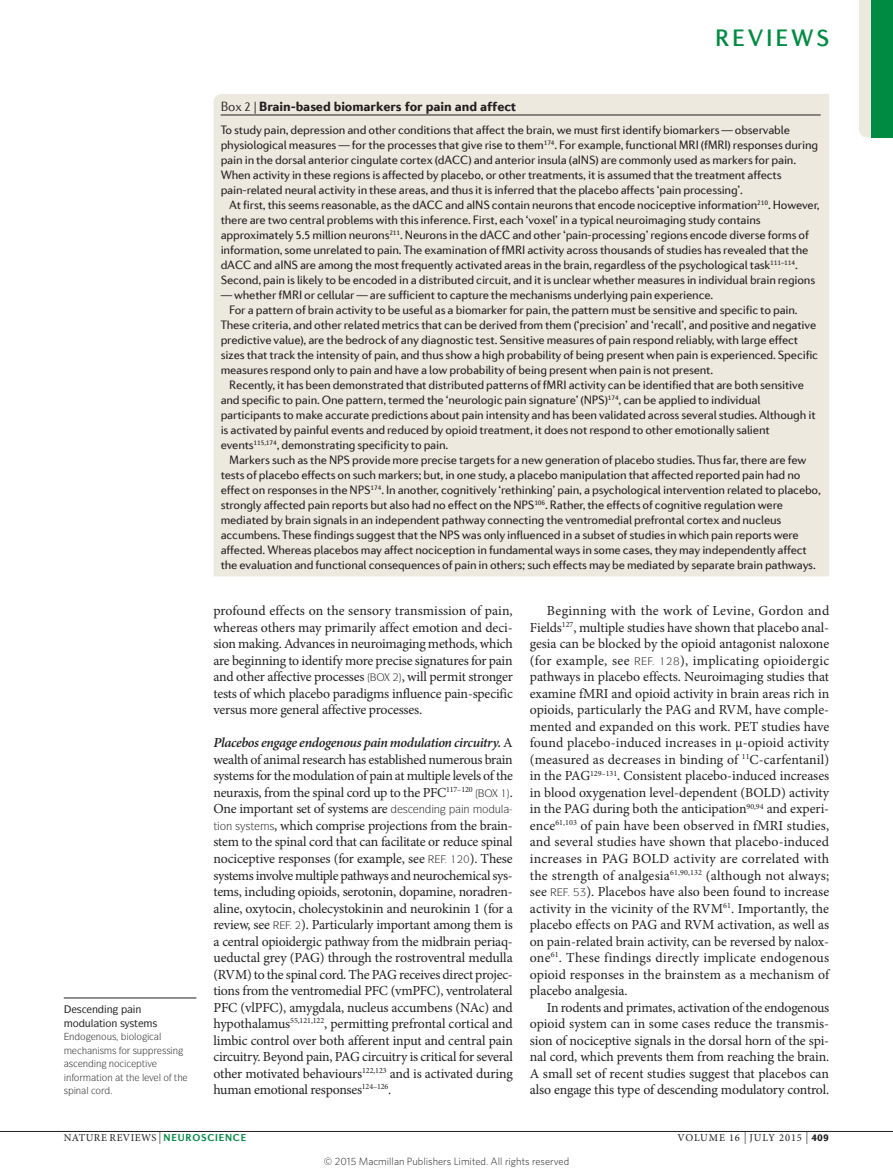
<style>
.page{position:relative;width:893px;height:1174px;background:#fff}
.page>*{position:absolute;margin:0;border:0;box-sizing:border-box;transform-origin:0 0}
.t1{font:500 24px "Diverda Sans Com";letter-spacing:.115em;color:#008b43}
.bodyindent{font:13.8px/16.5px "Minion Pro";letter-spacing:-.01em;color:#231f20;text-align:justify}
.bodyfirst_inline{font:13.8px/16.5px "Minion Pro";letter-spacing:-.015em;color:#231f20;text-align:justify}
.boxtitle{font:900 13.5px "Diverda Sans Com";letter-spacing:-.005em;color:#231f20}
.boxbody{font:12.3px/15px "Diverda Sans Com";letter-spacing:-.015em;color:#231f20}
.boxbody1{font:12.3px/15px "Diverda Sans Com";letter-spacing:-.015em;color:#231f20}
.bodyfirst_inline-2{font:11.25px "ITC Symbol Std";color:#231f20}
.t2{font:300 10.5px "Whitney";color:#231f20}
.t3{font:10.5px "Minion Pro";letter-spacing:.05em;color:#231f20}
.t4{font:10.5px "Minion Pro";letter-spacing:.085em;color:#231f20}
.glossaryheadline1{font:500 10.5px "ITC Symbol Std";color:#231f20}
.glossarybody{font:9.75px "ITC Symbol Std";color:#231f20}
.s1{font-family:"Diverda Sans Com Light 2";font-weight:400}
.s2{font-family:"Diverda Sans Com Regular 2"}
.s3{font-weight:600;font-style:italic}
.s4{font-size:12px}
.s5{font-family:"Diverda Sans Com";font-weight:700;font-size:10.2px;color:#008b43}
.s6{font-family:"Diverda Sans Com";font-weight:900}
</style>
<div class="page">
<hr style="left:0;top:1131px;width:893px;height:1px;background:#231f20">
<hr style="left:64px;top:997px;width:132px;height:1px;background:#231f20">
<div style="left:213px;top:94px;width:616px;height:482px;background:#ede9de"></div>
<hr style="left:221px;top:115px;width:600px;height:1px;background:#231f20">
<svg style="left:859px;top:0;width:13px;height:138px"></svg>
<div style="left:872px;top:0;width:21px;height:138px;background:#008b43"></div>
<h1 class="t1" style="left:715px;top:24px;width:116px">REVIEWS</h1>
<p class="glossaryheadline1" style="left:77px;top:1002px;width:37px">▲■■</p>
<p class="glossaryheadline1" style="left:136px;top:1002px;width:8px">■</p>
<p class="glossaryheadline1" style="left:73px;top:1016px;width:67px">□ ◆● ▼□■ ▲ ▲▼</p>
<p class="glossarybody" style="left:69px;top:1030px;width:49px">■ □ ■□◆▲</p>
<p class="glossarybody" style="left:129px;top:1030px;width:15px">□●□</p>
<p class="glossarybody" style="left:159px;top:1030px;width:4px">●</p>
<p class="glossarybody" style="left:92px;top:1044px;width:52px">■▲ ▲ □ ▲◆</p>
<p class="glossarybody" style="left:162px;top:1044px;width:18px">▲▲■</p>
<p class="glossarybody" style="left:69px;top:1057px;width:52px">▲ ■■ ■□</p>
<p class="glossarybody" style="left:96px;top:1071px;width:34px">▼□■ ▼ ▼</p>
<p class="glossarybody" style="left:142px;top:1071px;width:37px">●❖● □ ▼</p>
<p class="glossarybody" style="left:64px;top:1084px;width:39px">▲■● □</p>
<p class="boxtitle" style="left:221px;top:98px;width:297px"><span class="s1">Box 2 |</span> Brain-based biomarkers for pain and affect</p>
<p class="boxbody1" style="left:221px;top:122px;width:599px">To study pain, depression and other conditions that affect the brain, we must first identify biomarkers — observable physiological measures — for the processes that give rise to them<sup>174</sup>. For example, functional MRI (fMRI) responses during pain in the dorsal anterior cingulate cortex (dACC) and anterior insula (aINS) are commonly used as markers for pain.<br>When activity in these regions is affected by placebo, or other treatments, it is assumed that the treatment affects pain-related neural activity in these areas, and thus it is inferred that the placebo affects ‘pain processing’.</p>
<p class="boxbody" style="left:221px;top:197px;width:600px;text-indent:9px">At first, this seems reasonable, as the dACC and aINS contain neurons that encode nociceptive information<sup>210</sup>. However, there are two central problems with this inference. First, each ‘voxel’ in a typical neuroimaging study contains <span class="s2">approximately 5.5 million neurons</span><sup>211</sup>. Neurons in the dACC and other ‘pain-processing’ regions encode diverse forms of information, some unrelated to pain. The examination of fMRI activity across thousands of studies has revealed that the dACC and aINS are among the most frequently activated areas in the brain, regardless of the psychological task<sup>111–114</sup>.<br>Second, pain is likely to be encoded in a distributed circuit, and it is unclear whether measures in individual brain regions</p>
<p class="boxbody" style="left:221px;top:287px;width:494px">— whether fMRI or cellular — are sufficient to capture the mechanisms underlying pain experience.</p>
<p class="boxbody" style="left:221px;top:302px;width:599px;text-indent:9px">For a pattern of brain activity to be useful as a biomarker for pain, the pattern must be sensitive and specific to pain.<br>These criteria, and other related metrics that can be derived from them (‘precision’ and ‘recall’, and positive and negative predictive value), are the bedrock of any diagnostic test. Sensitive measures of pain respond reliably, with large effect sizes that track the intensity of pain, and thus show a high probability of being present when pain is experienced. Specific measures respond only to pain and have a low probability of being present when pain is not present.</p>
<p class="boxbody" style="left:221px;top:377px;width:596px;text-indent:9px">Recently, it has been demonstrated that distributed patterns of fMRI activity can be identified that are both sensitive and specific to pain. One pattern, termed the ‘neurologic pain signature’ (NPS)<sup>174</sup>, can be applied to individual participants to make accurate predictions about pain intensity and has been validated across several studies. Although it is activated by painful events and reduced by opioid treatment, it does not respond to other emotionally salient events<sup>115,174</sup>, demonstrating specificity to pain.</p>
<p class="boxbody" style="left:221px;top:452px;width:602px;text-indent:9px">Markers such as the NPS provide more precise targets for a new generation of placebo studies. Thus far, there are few tests of placebo effects on such markers; but, in one study, a placebo manipulation that affected reported pain had no effect on responses in the NPS<sup>174</sup>. In another, cognitively ‘rethinking’ pain, a psychological intervention related to placebo, strongly affected pain reports but also had no effect on the NPS<sup>106</sup>. Rather, the effects of cognitive regulation were mediated by brain signals in an independent pathway connecting the ventromedial prefrontal cortex and nucleus accumbens. These findings suggest that the NPS was only influenced in a subset of studies in which pain reports were affected. Whereas placebos may affect nociception in fundamental ways in some cases, they may independently affect the evaluation and functional consequences of pain in others; such effects may be mediated by separate brain pathways.</p>
<p class="bodyindent" style="left:213px;top:603px;width:301px">profound effects on the sensory transmission of pain, whereas others may primarily affect emotion and deci&shy;sion making. Advances in neuroimaging methods, which are beginning to identify more precise signatures for pain and other affective processes</p>
<p class="bodyindent" style="left:213px;top:669px;width:301px;text-indent:188px">, will permit stronger tests of which placebo paradigms influence pain-specific versus more general affective processes.</p>
<p class="bodyfirst_inline" style="left:213px;top:735px;width:301px"><span class="s3">Placebos engage endogenous pain modulation circuitry.</span> A wealth of animal research has established numerous brain systems for the modulation of pain at multiple levels of the neuraxis, from the spinal cord up to the PFC<sup>117–120</sup></p>
<p class="bodyfirst_inline" style="left:510px;top:784px;width:5px">.</p>
<p class="bodyfirst_inline" style="left:213px;top:801px;width:228px">One important set of systems are ▲ ■ ■</p>
<p class="bodyfirst_inline-2" style="left:464px;top:802px;width:42px">■ □ ◆●</p>
<p class="bodyfirst_inline-2" style="left:213px;top:819px;width:42px">▼□■ ▲ ▲▼</p>
<p class="bodyfirst_inline" style="left:213px;top:817px;width:301px;text-indent:56px">▲, which comprise projections from the brain&shy;stem to the spinal cord that can facilitate or reduce spinal nociceptive responses (for example, see</p>
<p class="bodyfirst_inline" style="left:213px;top:850px;width:301px;text-indent:256px">). These systems involve multiple pathways and neurochemical sys&shy;tems, including opioids, serotonin, dopamine, noradren&shy;aline, oxytocin, cholecystokinin and neurokinin 1 (for a review, see</p>
<p class="bodyfirst_inline" style="left:213px;top:916px;width:301px;text-indent:88px">). Particularly important among them is a central opioidergic pathway from the midbrain periaq&shy;ueductal grey (PAG) through the rostroventral medulla (RVM) to the spinal cord. The PAG receives direct projec&shy;tions from the ventromedial PFC (vmPFC), ventrolateral PFC (vlPFC), amygdala, nucleus accumbens (NAc) and hypothalamus<sup>55,121,122</sup>, permitting prefrontal cortical and limbic control over both afferent input and central pain circuitry. Beyond pain, PAG circuitry is critical for several other motivated behaviours<sup>122,123</sup> and is activated during human emotional responses<sup>124–126</sup>.</p>
<p class="bodyindent" style="left:530px;top:603px;width:301px;text-indent:17px">Beginning with the work of Levine, Gordon and Fields<sup>127</sup>, multiple studies have shown that placebo anal&shy;gesia can be blocked by the opioid antagonist naloxone (for example, see</p>
<p class="bodyindent" style="left:530px;top:652px;width:301px;text-indent:150px">), implicating opioidergic pathways in placebo effects. Neuroimaging studies that examine fMRI and opioid activity in brain areas rich in opioids, particularly the PAG and RVM, have comple&shy;mented and expanded on this work. PET studies have found placebo-induced increases in μ‑opioid activity (measured as decreases in binding of <sup>11</sup>C-carfentanil) in the PAG<sup>129–131</sup>. Consistent placebo-induced increases in blood oxygenation level-dependent (BOLD) activity in the PAG during both the anticipation<sup>90,94</sup> and experi&shy;ence<sup>61,103</sup> of pain have been observed in fMRI studies, and several studies have shown that placebo-induced increases in PAG BOLD activity are correlated with the strength of analgesia<sup>61,90,132</sup> (although not always; see</p>
<p class="bodyindent" style="left:530px;top:883px;width:301px;text-indent:50px">✓). Placebos have also been found to increase activity in the vicinity of the RVM<sup>61</sup>. Importantly, the placebo effects on PAG and RVM activation, as well as on pain-related brain activity, can be reversed by nalox&shy;one<sup>61</sup>. These findings directly implicate endogenous opioid responses in the brainstem as a mechanism of placebo analgesia.</p>
<p class="bodyindent" style="left:530px;top:999px;width:301px;text-indent:17px">In rodents and primates, activation of the endogenous opioid system can in some cases reduce the transmis&shy;sion of nociceptive signals in the dorsal horn of the spi&shy;nal cord, which prevents them from reaching the brain.<br>A small set of recent studies suggest that placebos can also engage this type of descending modulatory control.</p>
<p class="t3" style="left:64px;top:1130px;width:184px">NATURE REVIEWS <span class="s4">|</span> <span class="s5">NEUROSCIENCE</span></p>
<p class="t4" style="left:678px;top:1130px;width:153px">VOLUME 16 <span class="s4">|</span> JULY 2015 <span class="s4">|</span> <span class="s6">409</span></p>
<p class="t2" style="left:324px;top:1154px;width:247px">© 2015 Macmillan Publishers Limited. All rights reserved</p>
</div>
